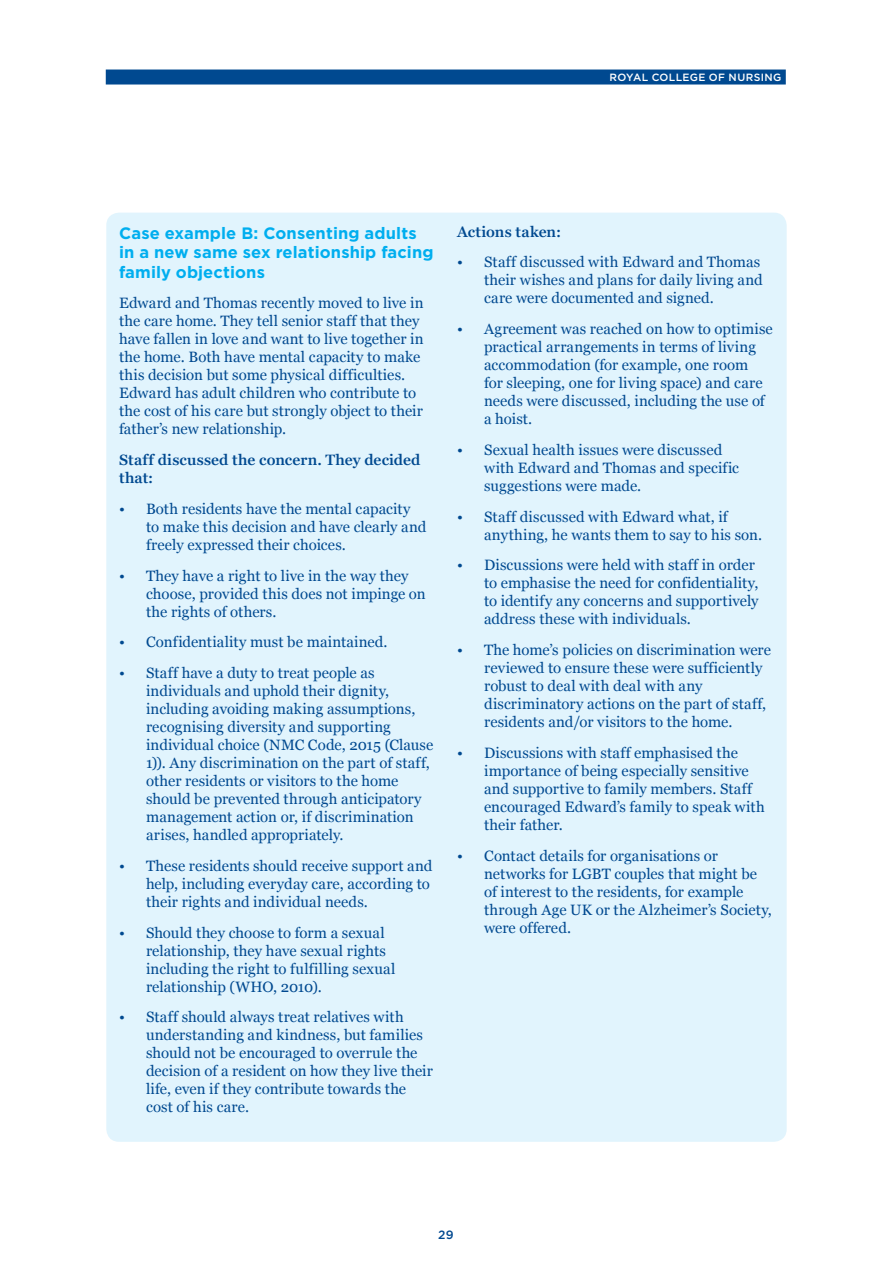
<style>
.page{position:relative;width:893px;height:1263px;background:#fff}
.page>*{position:absolute;margin:0;border:0;box-sizing:border-box;transform-origin:0 0}
.t1{font:700 16.5px/19.5px "Gotham";letter-spacing:.005em;color:#00aeef}
.t2{font:15px/18px "Georgia";letter-spacing:.005em;color:#004990}
.t3{font:600 15px/18px "Georgia Pro";letter-spacing:.01em;color:#004990}
.t4{font:500 12px "Gotham";color:#004990}
.t5{font:500 10.5px "Gotham";letter-spacing:.035em;color:#fff}
</style>
<div class="page">
<div style="left:106px;top:70px;width:680px;height:15px;background:#004990"></div>
<div style="left:106px;top:213px;width:681px;height:929px;background:#e1f4fd;border-radius:13px"></div>
<p class="t5" style="left:609px;top:70px;width:174px">ROYAL COLLEGE OF NURSING</p>
<p class="t1" style="left:119px;top:223px;width:316px">Case example B: Consenting adults in a new same sex relationship facing family objections</p>
<p class="t2" style="left:119px;top:294px;width:306px">Edward and Thomas recently moved to live in the care home. They tell senior staff that they have fallen in love and want to live together in the home. Both have mental capacity to make this decision but some physical difficulties.<br>Edward has adult children who contribute to the cost of his care but strongly object to their father’s new relationship.</p>
<p class="t3" style="left:119px;top:451px;width:303px">Staff discussed the concern. They decided that:</p>
<p class="t2" style="left:146px;top:499px;width:282px;text-indent:-27px">• Both residents have the mental capacity to make this decision and have clearly and freely expressed their choices.</p>
<p class="t2" style="left:146px;top:566px;width:281px;text-indent:-27px">• They have a right to live in the way they choose, provided this does not impinge on the rights of others.</p>
<p class="t2" style="left:119px;top:633px;width:270px">• Confidentiality must be maintained.</p>
<p class="t2" style="left:146px;top:663px;width:289px;text-indent:-27px">• Staff have a duty to treat people as individuals and uphold their dignity, including avoiding making assumptions, recognising diversity and supporting individual choice (NMC Code, 2015 (Clause 1)). Any discrimination on the part of staff, other residents or visitors to the home should be prevented through anticipatory management action or, if discrimination arises, handled appropriately.</p>
<p class="t2" style="left:146px;top:856px;width:288px;text-indent:-27px">• These residents should receive support and help, including everyday care, according to their rights and individual needs.</p>
<p class="t2" style="left:146px;top:923px;width:251px;text-indent:-27px">• Should they choose to form a sexual relationship, they have sexual rights including the right to fulfilling sexual relationship (WHO, 2010).</p>
<p class="t2" style="left:146px;top:1008px;width:288px;text-indent:-27px">• Staff should always treat relatives with understanding and kindness, but families should not be encouraged to overrule the decision of a resident on how they live their life, even if they contribute towards the cost of his care.</p>
<p class="t3" style="left:457px;top:223px;width:106px">Actions taken:</p>
<p class="t2" style="left:484px;top:253px;width:280px;text-indent:-27px">• Staff discussed with Edward and Thomas their wishes and plans for daily living and care were documented and signed.</p>
<p class="t2" style="left:484px;top:319px;width:290px;text-indent:-27px">• Agreement was reached on how to optimise practical arrangements in terms of living accommodation (for example, one room<br>for sleeping, one for living space) and care needs were discussed, including the use of a hoist.</p>
<p class="t2" style="left:484px;top:440px;width:256px;text-indent:-27px">• Sexual health issues were discussed with Edward and Thomas and specific suggestions were made.</p>
<p class="t2" style="left:484px;top:507px;width:279px;text-indent:-27px">• Staff discussed with Edward what, if anything, he wants them to say to his son.</p>
<p class="t2" style="left:484px;top:556px;width:276px;text-indent:-27px">• Discussions were held with staff in order to emphasise the need for confidentiality, to identify any concerns and supportively address these with individuals.</p>
<p class="t2" style="left:484px;top:640px;width:288px;text-indent:-27px">• The home’s policies on discrimination were reviewed to ensure these were sufficiently robust to deal with deal with any discriminatory actions on the part of staff, residents and/or visitors to the home.</p>
<p class="t2" style="left:484px;top:743px;width:282px;text-indent:-27px">• Discussions with staff emphasised the importance of being especially sensitive and supportive to family members. Staff encouraged Edward’s family to speak with their father.</p>
<p class="t2" style="left:484px;top:846px;width:289px;text-indent:-27px">• Contact details for organisations or networks for LGBT couples that might be of interest to the residents, for example through Age UK or the Alzheimer’s Society, were offered.</p>
<p class="t4" style="left:438px;top:1227px;width:17px">29</p>
</div>
